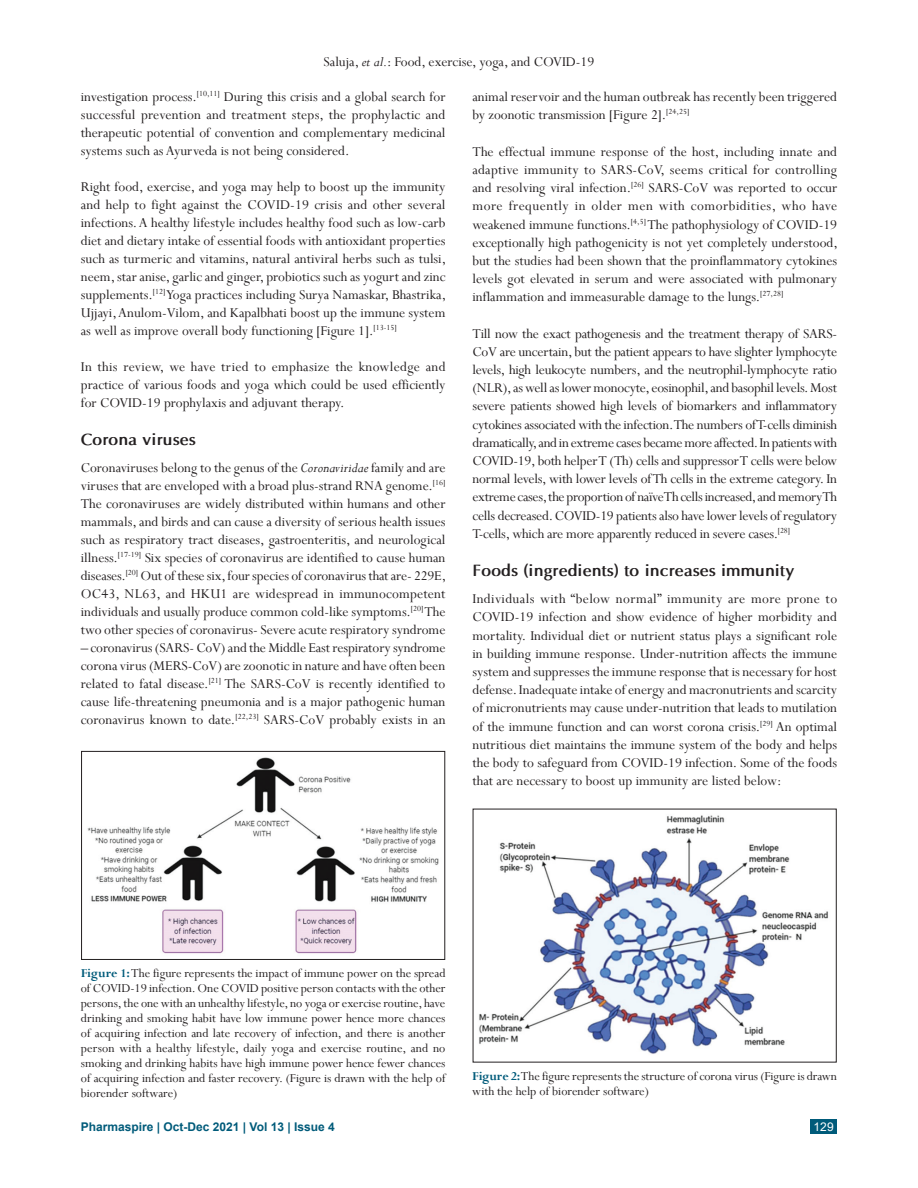
<style>
.page{position:relative;width:918px;height:1188px;background:#fff}
.page>*{position:absolute;margin:0;border:0;box-sizing:border-box;transform-origin:0 0}
.t1{font:700 16.5px "Optima";color:#231f20}
.TX{font:15px/18.1px "Perpetua";color:#231f20;text-align:justify}
.FGC{font:13.5px/15px "Perpetua";color:#231f20;text-align:justify}
.t2{font:700 12px "Arial";color:#005b7a}
.t3{font:12px "Arial";color:#fff}
.s1{font-style:italic}
.s2{font-weight:700;color:#005b7a}
</style>
<div class="page">
<div style="left:810px;top:1120px;width:27px;height:14px;background:#005b7a"></div>
<img style="left:87px;top:757px;width:352px;height:197px">
<div style="left:81px;top:751px;width:364px;height:209px;border:1px solid #231f20"></div>
<img style="left:479px;top:815px;width:349px;height:239px">
<p class="TX" style="left:324px;top:52px;width:272px">Saluja, <span class="s1">et al.</span>: Food, exercise, yoga, and COVID-19</p>
<p class="TX" style="left:81px;top:88px;width:366px">investigation process.<sup>[10,11]</sup> During this crisis and a global search for successful prevention and treatment steps, the prophylactic and therapeutic potential of convention and complementary medicinal systems such as Ayurveda is not being considered.</p>
<p class="TX" style="left:81px;top:178px;width:367px">Right food, exercise, and yoga may help to boost up the immunity and help to fight against the COVID-19 crisis and other several infections. A healthy lifestyle includes healthy food such as low-carb diet and dietary intake of essential foods with antioxidant properties such as turmeric and vitamins, natural antiviral herbs such as tulsi, neem, star anise, garlic and ginger, probiotics such as yogurt and zinc supplements.<sup>[12]</sup> Yoga practices including Surya Namaskar, Bhastrika, Ujjayi, Anulom-Vilom, and Kapalbhati boost up the immune system as well as improve overall body functioning [Figure 1].<sup>[13-15]</sup></p>
<p class="TX" style="left:81px;top:358px;width:366px">In this review, we have tried to emphasize the knowledge and practice of various foods and yoga which could be used efficiently for COVID-19 prophylaxis and adjuvant therapy.</p>
<h2 class="t1" style="left:81px;top:429px;width:116px">Corona viruses</h2>
<p class="TX" style="left:81px;top:458px;width:367px">Coronaviruses belong to the genus of the <span class="s1">Coronaviridae</span> family and are viruses that are enveloped with a broad plus-strand RNA genome.<sup>[16] </sup>The coronaviruses are widely distributed within humans and other mammals, and birds and can cause a diversity of serious health issues such as respiratory tract diseases, gastroenteritis, and neurological illness.<sup>[17-19]</sup> Six species of coronavirus are identified to cause human diseases.<sup>[20]</sup> Out of these six, four species of coronavirus that are- 229E, OC43, NL63, and HKU1 are widespread in immunocompetent individuals and usually produce common cold-like symptoms.<sup>[20]</sup> The two other species of coronavirus- Severe acute respiratory syndrome</p>
<p class="TX" style="left:81px;top:638px;width:366px">– coronavirus (SARS- CoV) and the Middle East respiratory syndrome corona virus (MERS-CoV) are zoonotic in nature and have often been related to fatal disease.<sup>[21]</sup> The SARS-CoV is recently identified to cause life-threatening pneumonia and is a major pathogenic human coronavirus known to date.<sup>[22,23]</sup> SARS-CoV probably exists in an</p>
<p class="TX" style="left:472px;top:88px;width:366px">animal reservoir and the human outbreak has recently been triggered by zoonotic transmission [Figure 2].<sup>[24,25]</sup></p>
<p class="TX" style="left:472px;top:142px;width:367px">The effectual immune response of the host, including innate and adaptive immunity to SARS-CoV, seems critical for controlling and resolving viral infection.<sup>[26]</sup> SARS-CoV was reported to occur more frequently in older men with comorbidities, who have weakened immune functions.<sup>[4,5]</sup> The pathophysiology of COVID-19 exceptionally high pathogenicity is not yet completely understood, but the studies had been shown that the proinflammatory cytokines levels got elevated in serum and were associated with pulmonary inflammation and immeasurable damage to the lungs.<sup>[27,28]</sup></p>
<p class="TX" style="left:472px;top:324px;width:366px">Till now the exact pathogenesis and the treatment therapy of SARS-CoV are uncertain, but the patient appears to have slighter lymphocyte levels, high leukocyte numbers, and the neutrophil-lymphocyte ratio (NLR), as well as lower monocyte, eosinophil, and basophil levels. Most severe patients showed high levels of biomarkers and inflammatory cytokines associated with the infection. The numbers of T-cells diminish dramatically, and in extreme cases became more affected. In patients with COVID-19, both helper T (Th) cells and suppressor T cells were below normal levels, with lower levels of Th cells in the extreme category. In extreme cases, the proportion of naïve Th cells increased, and memory Th cells decreased. COVID-19 patients also have lower levels of regulatory T-cells, which are more apparently reduced in severe cases.<sup>[28]</sup></p>
<h2 class="t1" style="left:472px;top:560px;width:323px">Foods (ingredients) to increases immunity</h2>
<p class="TX" style="left:472px;top:589px;width:366px">Individuals with “below normal” immunity are more prone to COVID-19 infection and show evidence of higher morbidity and mortality. Individual diet or nutrient status plays a significant role in building immune response. Under-nutrition affects the immune system and suppresses the immune response that is necessary for host defense. Inadequate intake of energy and macronutrients and scarcity of micronutrients may cause under-nutrition that leads to mutilation of the immune function and can worst corona crisis.<sup>[29]</sup> An optimal nutritious diet maintains the immune system of the body and helps the body to safeguard from COVID-19 infection. Some of the foods that are necessary to boost up immunity are listed below:</p>
<p class="FGC" style="left:81px;top:965px;width:366px"><span class="s2">Figure 1:</span> The figure represents the impact of immune power on the spread of COVID-19 infection. One COVID positive person contacts with the other persons, the one with an unhealthy lifestyle, no yoga or exercise routine, have drinking and smoking habit have low immune power hence more chances of acquiring infection and late recovery of infection, and there is another person with a healthy lifestyle, daily yoga and exercise routine, and no smoking and drinking habits have high immune power hence fewer chances of acquiring infection and faster recovery. (Figure is drawn with the help of biorender software)</p>
<p class="FGC" style="left:472px;top:1068px;width:366px"><span class="s2">Figure 2:</span> The figure represents the structure of corona virus (Figure is drawn with the help of biorender software)</p>
<p class="t2" style="left:81px;top:1119px;width:255px">Pharmaspire | Oct-Dec 2021 | Vol 13 | Issue 4</p>
<p class="t3" style="left:814px;top:1119px;width:22px">129</p>
</div>
